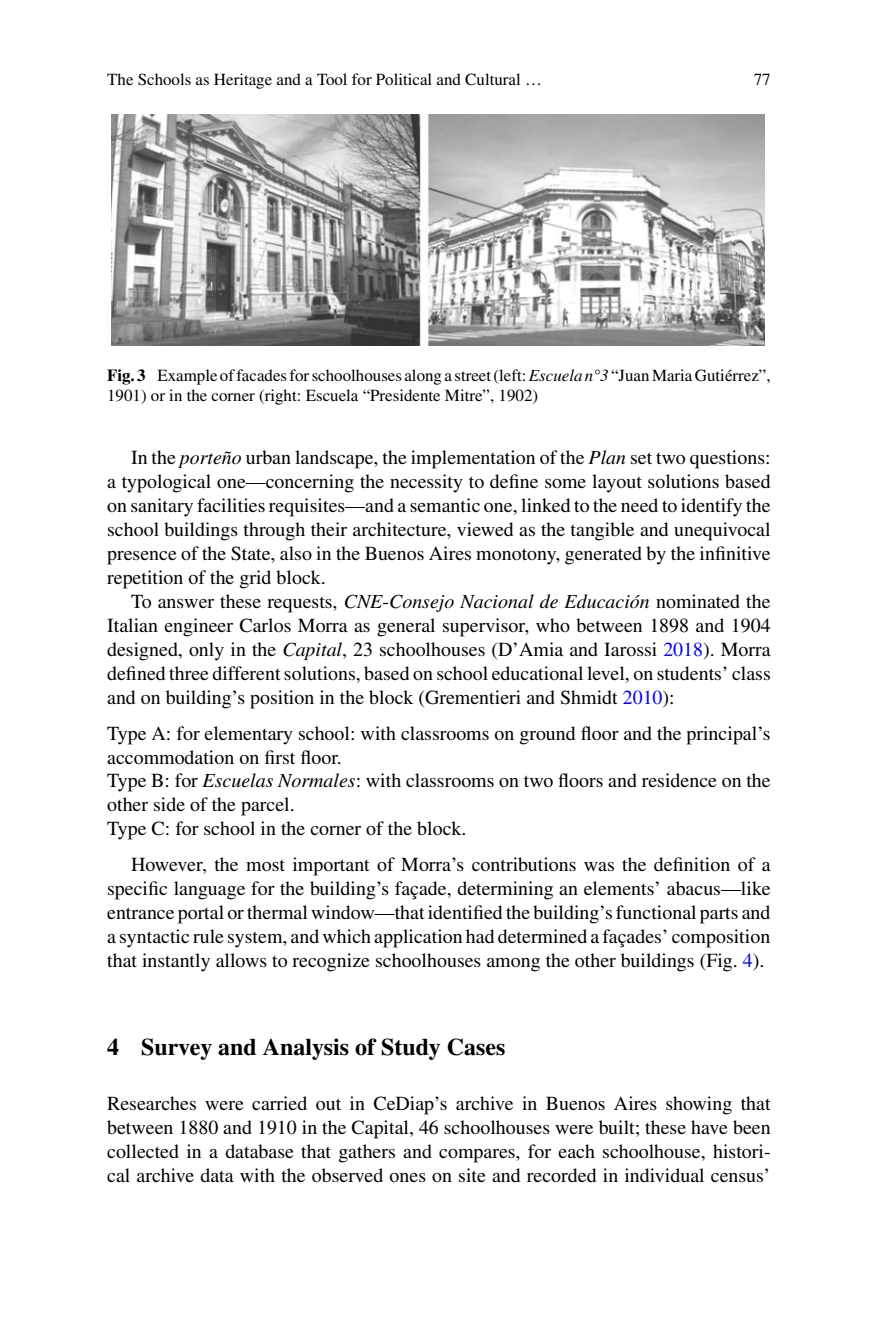
<style>
.page{position:relative;width:879px;height:1333px;background:#fff}
.page>*{position:absolute;margin:0;border:0;box-sizing:border-box;transform-origin:0 0}
.t1{font:24px "Times Bold 2";color:#000}
.t2{font:20px/24px "Times Roman 4";color:#000;text-align:justify}
.t3{font:17px/20px "Times Roman 4";color:#000}
.s1{font-family:"Times Bold 2"}
.s2{font-family:"Times Italic 6"}
.s3{color:#00f}
</style>
<div class="page">
<img style="left:112px;top:115px;width:652px;height:231px">
<p class="t3" style="left:107px;top:71px;width:436px">The Schools as Heritage and a Tool for Political and Cultural …</p>
<p class="t3" style="left:753px;top:71px;width:18px">77</p>
<p class="t3" style="left:107px;top:367px;width:665px"><span class="s1">Fig. 3</span> Example of facades for schoolhouses along a street (left:<span class="s2">Escuela n°3</span> “JuanMaria Gutiérrez”,<br>1901) or in the corner (right: Escuela “Presidente Mitre”, 1902)</p>
<p class="t2" style="left:107px;top:447px;width:665px;text-indent:24px">In the <span class="s2">porteño</span> urban landscape, the implementation of the <span class="s2">Plan</span> set two questions: a typological one—concerning the necessity to define some layout solutions based on sanitary facilities requisites—and a semantic one, linked to the need to identify the school buildings through their architecture, viewed as the tangible and unequivocal presence of the State, also in the Buenos Aires monotony, generated by the infinitive repetition of the grid block.</p>
<p class="t2" style="left:107px;top:591px;width:665px;text-indent:24px">To answer these requests, <span class="s2">CNE</span>-<span class="s2">Consejo Nacional de Educación</span> nominated the Italian engineer Carlos Morra as general supervisor, who between 1898 and 1904 designed, only in the <span class="s2">Capital</span>, 23 schoolhouses (D’Amia and Iarossi <span class="s3">2018</span>). Morra defined three different solutions, based on school educational level, on students’ class and on building’s position in the block (Grementieri and Shmidt <span class="s3">2010</span>):</p>
<p class="t2" style="left:107px;top:722px;width:665px;text-align:left">Type A: for elementary school: with classrooms on ground floor and the principal’s accommodation on first floor.<br>Type B: for <span class="s2">Escuelas Normales</span>: with classrooms on two floors and residence on the other side of the parcel.<br>Type C: for school in the corner of the block.</p>
<p class="t2" style="left:107px;top:854px;width:665px;text-indent:24px">However, the most important of Morra’s contributions was the definition of a specific language for the building’s façade, determining an elements’ abacus—like entrance portal or thermal window—that identified the building’s functional parts and a syntactic rule system, and which application had determined a façades’ composition that instantly allows to recognize schoolhouses among the other buildings (Fig. <span class="s3">4</span>).</p>
<p class="t1" style="left:107px;top:1037px;width:400px">4 Survey and Analysis of Study Cases</p>
<p class="t2" style="left:107px;top:1093px;width:665px">Researches were carried out in CeDiap’s archive in Buenos Aires showing that between 1880 and 1910 in the Capital, 46 schoolhouses were built; these have been collected in a database that gathers and compares, for each schoolhouse, histori&shy;cal archive data with the observed ones on site and recorded in individual census’</p>
</div>
